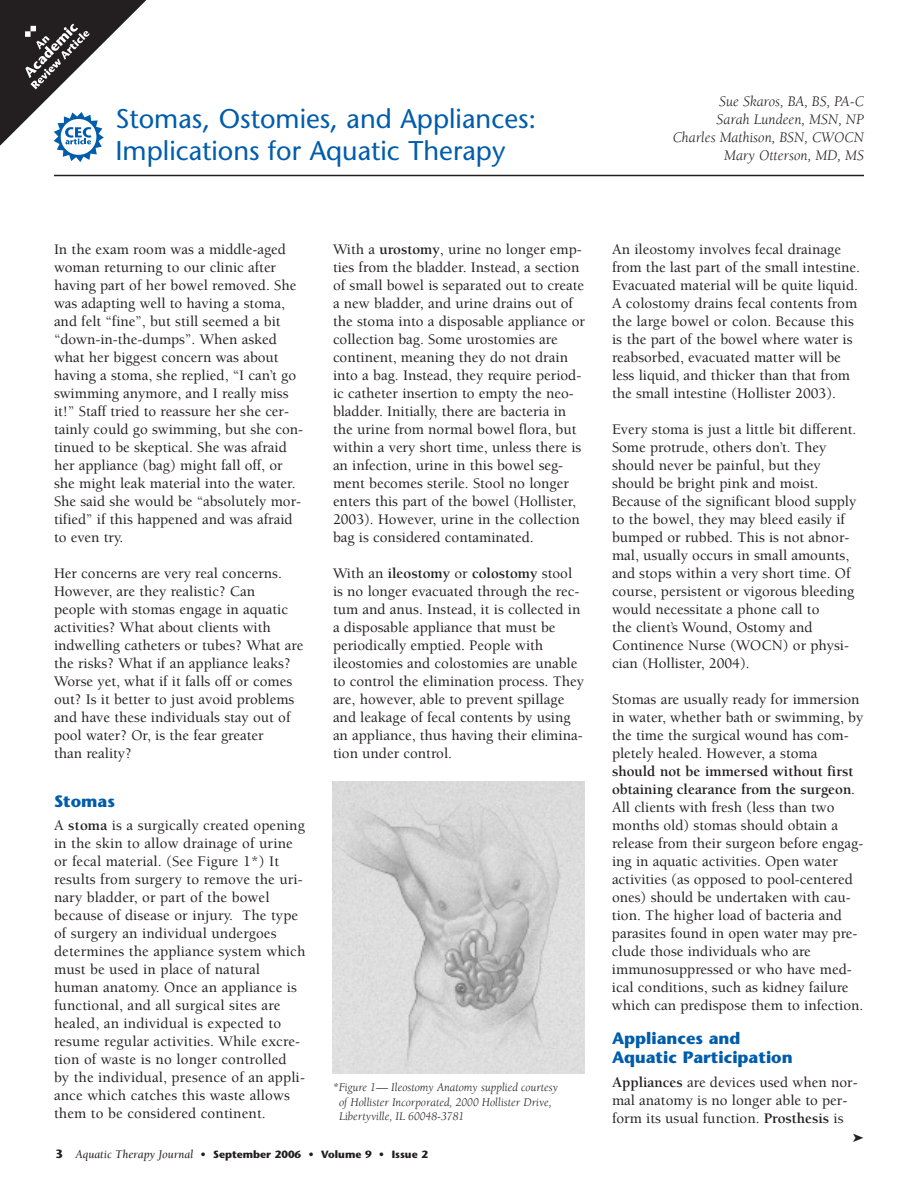
<style>
.page{position:relative;width:918px;height:1188px;background:#fff}
.page>*{position:absolute;margin:0;border:0;box-sizing:border-box;transform-origin:0 0}
.t1{font:27px/32.4px "Stone Sans";color:#015dab}
.t2{font:700 16.5px/19.8px "Stone Sans";color:#015dab}
.t3{font:500 15px/18px "Berkeley";color:#231f20}
.t4{font:italic 15px/18px "Berkeley";color:#231f20;text-align:right}
.t5{font:italic 12px/14.4px "Berkeley";color:#231f20}
.t6{font:700 10.5px "Stone Sans";color:#231f20}
.s1{font-weight:700}
.s2{font-size:12px}
.s3{font-family:"Berkeley";font-weight:400;font-style:italic;font-size:12px}
</style>
<div class="page">
<hr style="left:54px;top:175px;width:810px;height:1px;background:#231f20">
<svg style="left:0;top:0;width:147px;height:162px"></svg>
<img style="left:333px;top:781px;width:252px;height:293px">
<h1 class="t1" style="left:116px;top:105px;width:422px">Stomas, Ostomies, and Appliances:<br>Implications for Aquatic Therapy</h1>
<p class="t4" style="left:673px;top:93px;width:193px">Sue Skaros, BA, BS, PA-C<br>Sarah Lundeen, MSN, NP<br>Charles Mathison, BSN, CWOCN<br>Mary Otterson, MD, MS</p>
<p class="t3" style="left:54px;top:241px;width:251px">In the exam room was a middle-aged woman returning to our clinic after having part of her bowel removed. She was adapting well to having a stoma, and felt “fine”, but still seemed a bit “down-in-the-dumps”. When asked what her biggest concern was about having a stoma, she replied, “I can’t go swimming anymore, and I really miss it!” Staff tried to reassure her she cer&shy;tainly could go swimming, but she con&shy;tinued to be skeptical. She was afraid her appliance (bag) might fall off, or she might leak material into the water.<br>She said she would be “absolutely mor&shy;tified” if this happened and was afraid to even try.</p>
<p class="t3" style="left:54px;top:565px;width:251px">Her concerns are very real concerns.<br>However, are they realistic? Can<br>people with stomas engage in aquatic activities? What about clients with indwelling catheters or tubes? What are the risks? What if an appliance leaks?<br>Worse yet, what if it falls off or comes out? Is it better to just avoid problems and have these individuals stay out of pool water? Or, is the fear greater<br>than reality?</p>
<p class="t2" style="left:54px;top:793px;width:63px">Stomas</p>
<p class="t3" style="left:54px;top:818px;width:253px">A <span class="s1">stoma</span> is a surgically created opening in the skin to allow drainage of urine or fecal material. (See Figure 1*) It results from surgery to remove the uri&shy;nary bladder, or part of the bowel because of disease or injury. The type of surgery an individual undergoes determines the appliance system which must be used in place of natural human anatomy. Once an appliance is functional, and all surgical sites are healed, an individual is expected to resume regular activities. While excre&shy;tion of waste is no longer controlled by the individual, presence of an appli&shy;ance which catches this waste allows them to be considered continent.</p>
<p class="t3" style="left:333px;top:241px;width:254px">With a <span class="s1">urostomy</span>, urine no longer emp&shy;ties from the bladder. Instead, a section of small bowel is separated out to create a new bladder, and urine drains out of the stoma into a disposable appliance or collection bag. Some urostomies are continent, meaning they do not drain into a bag. Instead, they require period&shy;ic catheter insertion to empty the neo&shy;bladder. Initially, there are bacteria in the urine from normal bowel flora, but within a very short time, unless there is an infection, urine in this bowel seg&shy;ment becomes sterile. Stool no longer enters this part of the bowel (Hollister, 2003). However, urine in the collection bag is considered contaminated.</p>
<p class="t3" style="left:333px;top:565px;width:253px">With an <span class="s1">ileostomy</span> or <span class="s1">colostomy</span> stool is no longer evacuated through the rec&shy;tum and anus. Instead, it is collected in a disposable appliance that must be periodically emptied. People with ileostomies and colostomies are unable to control the elimination process. They are, however, able to prevent spillage and leakage of fecal contents by using an appliance, thus having their elimina&shy;tion under control.</p>
<p class="t5" style="left:339px;top:1081px;width:221px;text-indent:-6px">*Figure 1— Ileostomy Anatomy supplied courtesy of Hollister Incorporated, 2000 Hollister Drive,<br>Libertyville, IL 60048-3781</p>
<p class="t6" style="left:56px;top:1151px;width:374px"><span class="s2">3</span> <span class="s3">Aquatic Therapy Journal</span> • September 2006 • Volume 9 • Issue 2</p>
<p class="t3" style="left:612px;top:241px;width:250px">An ileostomy involves fecal drainage from the last part of the small intestine.<br>Evacuated material will be quite liquid.<br>A colostomy drains fecal contents from the large bowel or colon. Because this is the part of the bowel where water is reabsorbed, evacuated matter will be less liquid, and thicker than that from the small intestine (Hollister 2003).</p>
<p class="t3" style="left:612px;top:421px;width:246px">Every stoma is just a little bit different.<br>Some protrude, others don’t. They should never be painful, but they should be bright pink and moist.<br>Because of the significant blood supply to the bowel, they may bleed easily if bumped or rubbed. This is not abnor&shy;mal, usually occurs in small amounts, and stops within a very short time. Of course, persistent or vigorous bleeding would necessitate a phone call to<br>the client’s Wound, Ostomy and Continence Nurse (WOCN) or physi&shy;cian (Hollister, 2004).</p>
<p class="t3" style="left:612px;top:691px;width:253px">Stomas are usually ready for immersion in water, whether bath or swimming, by the time the surgical wound has com&shy;pletely healed. However, a stoma</p>
<p class="t3" style="left:612px;top:763px;width:253px"><span class="s1">should not be immersed without first obtaining clearance from the surgeon</span>.<br>All clients with fresh (less than two months old) stomas should obtain a release from their surgeon before engag&shy;ing in aquatic activities. Open water activities (as opposed to pool-centered ones) should be undertaken with cau&shy;tion. The higher load of bacteria and parasites found in open water may pre&shy;clude those individuals who are immunosuppressed or who have med&shy;ical conditions, such as kidney failure which can predispose them to infection.</p>
<p class="t2" style="left:612px;top:1030px;width:182px">Appliances and<br>Aquatic Participation</p>
<p class="t3" style="left:612px;top:1075px;width:247px"><span class="s1">Appliances</span> are devices used when nor&shy;mal anatomy is no longer able to per&shy;form its usual function. <span class="s1">Prosthesis</span> is</p>
</div>
